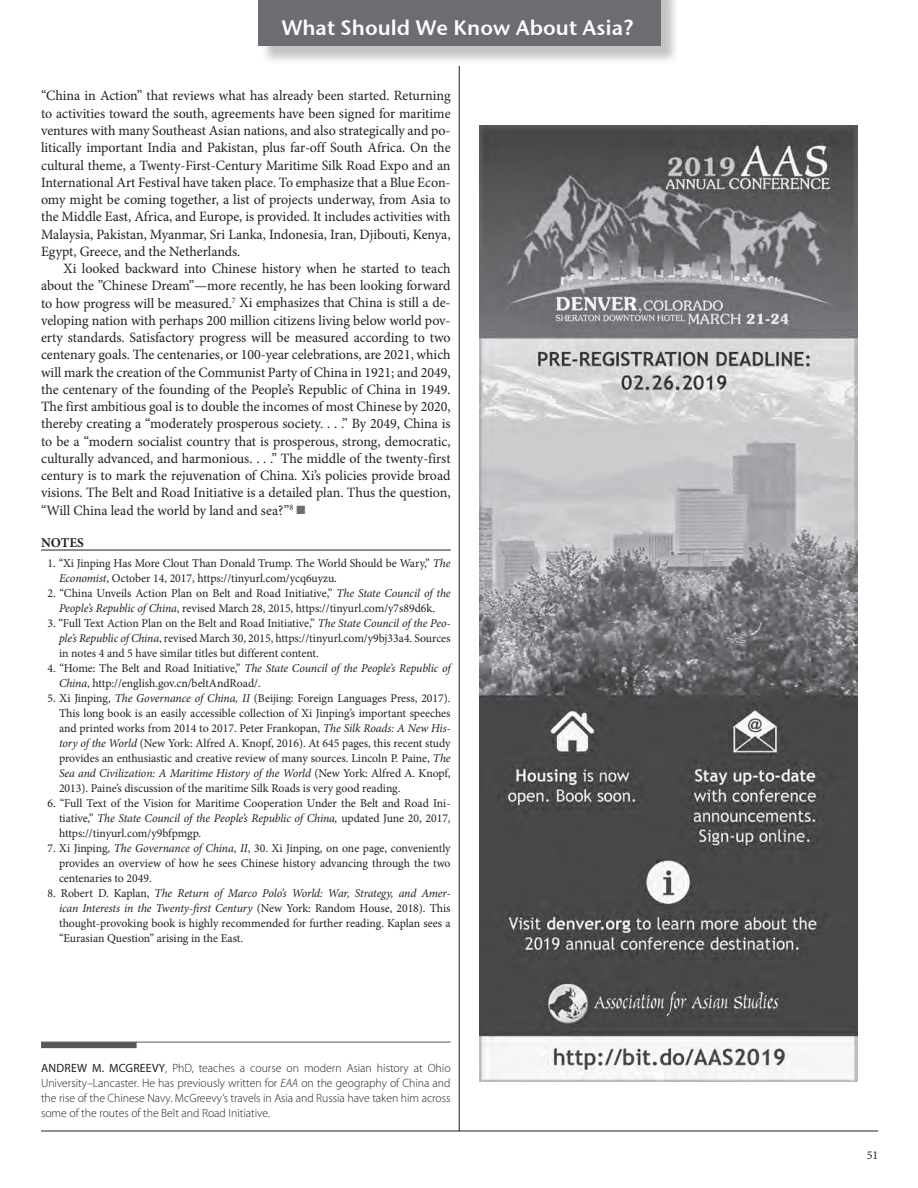
<style>
.page{position:relative;width:918px;height:1188px;background:#fff}
.page>*{position:absolute;margin:0;border:0;box-sizing:border-box;transform-origin:0 0}
.t1{font:21px "Stone Sans Sem ITCTT Semi";color:#fff}
.t2{font:14.25px/17.2px "Minion Pro";color:#231f20;text-align:justify}
.t3{font:700 13.5px "Minion Pro";letter-spacing:.005em;color:#231f20}
.t4{font:12px/15px "Minion Pro";color:#231f20;text-align:justify}
.t5{font:300 12px/15px "Myriad Pro";color:#231f20;text-align:justify}
.s1{color:#6c6d70}
.s2{font-style:italic}
.s3{font-weight:400}
</style>
<div class="page">
<hr style="left:459px;top:66px;width:1px;height:1065px;background:#231f20">
<hr style="left:41px;top:1131px;width:837px;height:1px;background:#231f20">
<div style="left:261px;top:0;width:419px;height:65px;background:#808285;opacity:.48"></div>
<div style="left:258px;top:0;width:403px;height:46px;background:#6c6d70"></div>
<img style="left:480px;top:126px;width:378px;height:956px">
<hr style="left:41px;top:1042px;width:410px;height:1px;background:#57585a">
<div style="left:41px;top:1042px;width:96px;height:6px;background:#57585a"></div>
<hr style="left:41px;top:550px;width:410px;height:1px;background:#231f20">
<h1 class="t1" style="left:282px;top:10px;width:354px">What Should We Know About Asia?</h1>
<p class="t2" style="left:41px;top:87px;width:411px">“China in Action” that reviews what has already been started. Returning to activities toward the south, agreements have been signed for maritime ventures with many Southeast Asian nations, and also strategically and po&shy;litically important India and Pakistan, plus far-off South Africa. On the cultural theme, a Twenty-First-Century Maritime Silk Road Expo and an International Art Festival have taken place. To emphasize that a Blue Econ&shy;omy might be coming together, a list of projects underway, from Asia to the Middle East, Africa, and Europe, is provided. It includes activities with Malaysia, Pakistan, Myanmar, Sri Lanka, Indonesia, Iran, Djibouti, Kenya, Egypt, Greece, and the Netherlands.</p>
<p class="t2" style="left:41px;top:260px;width:411px;text-indent:22px">Xi looked backward into Chinese history when he started to teach about the ”Chinese Dream”—more recently, he has been looking forward to how progress will be measured.<sup>7</sup> Xi emphasizes that China is still a de&shy;veloping nation with perhaps 200 million citizens living below world pov&shy;erty standards. Satisfactory progress will be measured according to two centenary goals. The centenaries, or 100-year celebrations, are 2021, which will mark the creation of the Communist Party of China in 1921; and 2049, the centenary of the founding of the People’s Republic of China in 1949.<br>The first ambitious goal is to double the incomes of most Chinese by 2020, thereby creating a “moderately prosperous society. . . .” By 2049, China is to be a “modern socialist country that is prosperous, strong, democratic, culturally advanced, and harmonious. . . .” The middle of the twenty-first century is to mark the rejuvenation of China. Xi’s policies provide broad visions. The Belt and Road Initiative is a detailed plan. Thus the question, “Will China lead the world by land and sea?”<sup>8</sup> <span class="s1">■</span></p>
<p class="t3" style="left:41px;top:534px;width:44px">NOTES</p>
<p class="t4" style="left:59px;top:556px;width:393px;text-indent:-12px">1. “Xi Jinping Has More Clout Than Donald Trump. The World Should be Wary,” <span class="s2">The<br>Economist</span>, October 14, 2017, https://tinyurl.com/ycq6uyzu.</p>
<p class="t4" style="left:47px;top:586px;width:405px;text-align:center">2. “China Unveils Action Plan on Belt and Road Initiative,” <span class="s2">The State Council of the<br>People’s Republic of China</span>, revised March 28, 2015, https://tinyurl.com/y7s89d6k.</p>
<p class="t4" style="left:59px;top:616px;width:393px;text-indent:-12px">3. “Full Text Action Plan on the Belt and Road Initiative,” <span class="s2">The State Council of the Peo&shy;ple’s Republic of China</span>, revised March 30, 2015, https://tinyurl.com/y9bj33a4. Sources in notes 4 and 5 have similar titles but different content.</p>
<p class="t4" style="left:59px;top:661px;width:393px;text-indent:-12px">4. “Home: The Belt and Road Initiative,” <span class="s2">The State Council of the People’s Republic of<br>China</span>, http://english.gov.cn/beltAndRoad/.</p>
<p class="t4" style="left:59px;top:691px;width:393px;text-indent:-12px">5. Xi Jinping, <span class="s2">The Governance of China, II</span> (Beijing: Foreign Languages Press, 2017).<br>This long book is an easily accessible collection of Xi Jinping’s important speeches and printed works from 2014 to 2017. Peter Frankopan, <span class="s2">The Silk Roads: A New His&shy;tory of the World</span> (New York: Alfred A. Knopf, 2016). At 645 pages, this recent study provides an enthusiastic and creative review of many sources. Lincoln P. Paine, <span class="s2">The Sea and Civilization: A Maritime History of the World</span> (New York: Alfred A. Knopf, 2013). Paine’s discussion of the maritime Silk Roads is very good reading.</p>
<p class="t4" style="left:59px;top:796px;width:393px;text-indent:-12px">6. “Full Text of the Vision for Maritime Cooperation Under the Belt and Road Ini&shy;tiative,” <span class="s2">The State Council of the People’s Republic of China,</span> updated June 20, 2017, https://tinyurl.com/y9bfpmgp.</p>
<p class="t4" style="left:59px;top:841px;width:393px;text-indent:-12px">7. Xi Jinping, <span class="s2">The Governance of China</span>, <span class="s2">II</span>, 30. Xi Jinping, on one page, conveniently provides an overview of how he sees Chinese history advancing through the two centenaries to 2049.</p>
<p class="t4" style="left:59px;top:886px;width:393px;text-indent:-12px">8. Robert D. Kaplan, <span class="s2">The Return of Marco Polo’s World: War, Strategy, and Amer&shy;ican Interests in the Twenty-first Century</span> (New York: Random House, 2018). This thought-provoking book is highly recommended for further reading. Kaplan sees a “Eurasian Question” arising in the East.</p>
<p class="t5" style="left:41px;top:1060px;width:411px"><span class="s3">ANDREW M. MCGREEVY</span>, PhD, teaches a course on modern Asian history at Ohio University–Lancaster. He has previously written for <span class="s2">EAA</span> on the geography of China and the rise of the Chinese Navy. McGreevy’s travels in Asia and Russia have taken him across some of the routes of the Belt and Road Initiative.</p>
<p class="t4" style="left:867px;top:1148px;width:13px">51</p>
</div>
